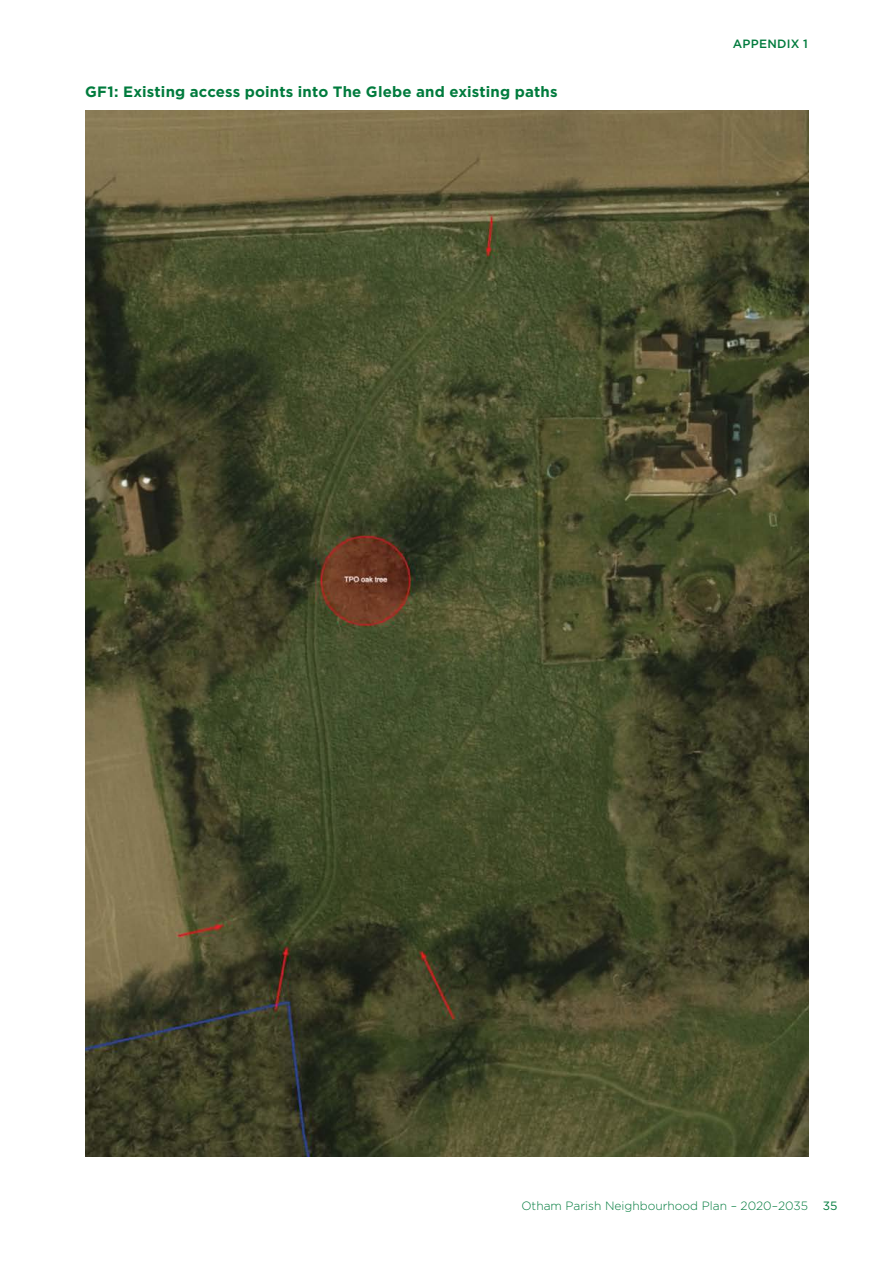
<style>
.page{position:relative;width:893px;height:1263px;background:#fff}
.page>*{position:absolute;margin:0;border:0;box-sizing:border-box;transform-origin:0 0}
.t1{font:700 15px "Gotham";letter-spacing:.01em;color:#007b3d}
.t2{font:300 12px "Gotham";color:#007b3d}
.t3{font:500 12px "Gotham";letter-spacing:.02em;color:#007b3d}
.s1{font-weight:400}
</style>
<div class="page">
<img style="left:85px;top:111px;width:723px;height:1046px">
<p class="t1" style="left:85px;top:82px;width:474px">GF1: Existing access points into The Glebe and existing paths</p>
<p class="t3" style="left:733px;top:36px;width:77px">APPENDIX 1</p>
<p class="t2" style="left:521px;top:1198px;width:317px">Otham Parish Neighbourhood Plan – 2020–2035 <span class="s1">35</span></p>
</div>
